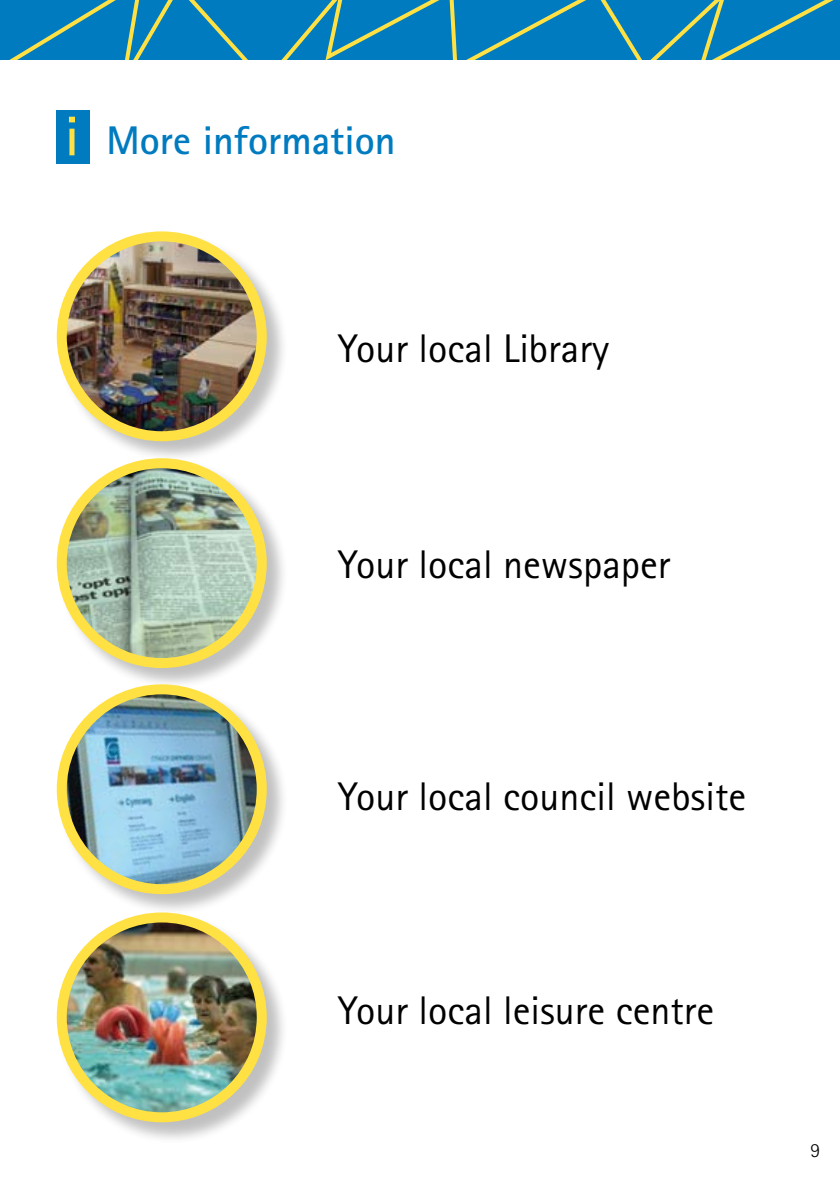
<style>
.page{position:relative;width:840px;height:1191px;background:#fff}
.page>*{position:absolute;margin:0;border:0;box-sizing:border-box;transform-origin:0 0}
.t1{font:700 56px "Rotis Sans Serif Std";color:#ffe144}
.t2{font:40px "Rotis Sans Serif Std";color:#000}
.t3{font:700 40px "Rotis Sans Serif Std";color:#007bc0}
.t4{font:300 20px "Rotis Sans Serif Std";color:#000}
</style>
<div class="page">
<svg style="left:0;top:0;width:839px;height:60px;background:#1684b4"></svg>
<div style="left:57px;top:232px;width:232px;height:232px;background:#000;opacity:.25"></div>
<img style="left:62px;top:236px;width:199px;height:199px">
<div style="left:57px;top:231px;width:209px;height:210px;border:10px solid #ffe144;border-radius:50%"></div>
<div style="left:57px;top:458px;width:232px;height:232px;background:#000;opacity:.25"></div>
<img style="left:62px;top:463px;width:199px;height:200px;border-radius:100px">
<div style="left:57px;top:458px;width:209px;height:210px;border:10px solid #ffe144;border-radius:50%"></div>
<div style="left:57px;top:684px;width:232px;height:232px;background:#000;opacity:.25"></div>
<img style="left:62px;top:689px;width:199px;height:200px;border-radius:100px">
<div style="left:57px;top:684px;width:209px;height:210px;border:10px solid #ffe144;border-radius:50%"></div>
<div style="left:57px;top:912px;width:232px;height:232px;background:#000;opacity:.25"></div>
<img style="left:62px;top:917px;width:199px;height:200px;border-radius:100px">
<div style="left:57px;top:912px;width:209px;height:210px;border:10px solid #ffe144;border-radius:50%"></div>
<div style="left:57px;top:111px;width:33px;height:53px;background:#007bc0"></div>
<h1 class="t1" style="left:65px;top:101px;width:16px">i</h1>
<p class="t3" style="left:106px;top:115px;width:290px">More information</p>
<p class="t2" style="left:337px;top:325px;width:273px">Your local Library</p>
<p class="t2" style="left:337px;top:541px;width:334px">Your local newspaper</p>
<p class="t2" style="left:337px;top:773px;width:410px">Your local council website</p>
<p class="t2" style="left:337px;top:987px;width:378px">Your local leisure centre</p>
<p class="t4" style="left:810px;top:1138px;width:11px">9</p>
</div>
